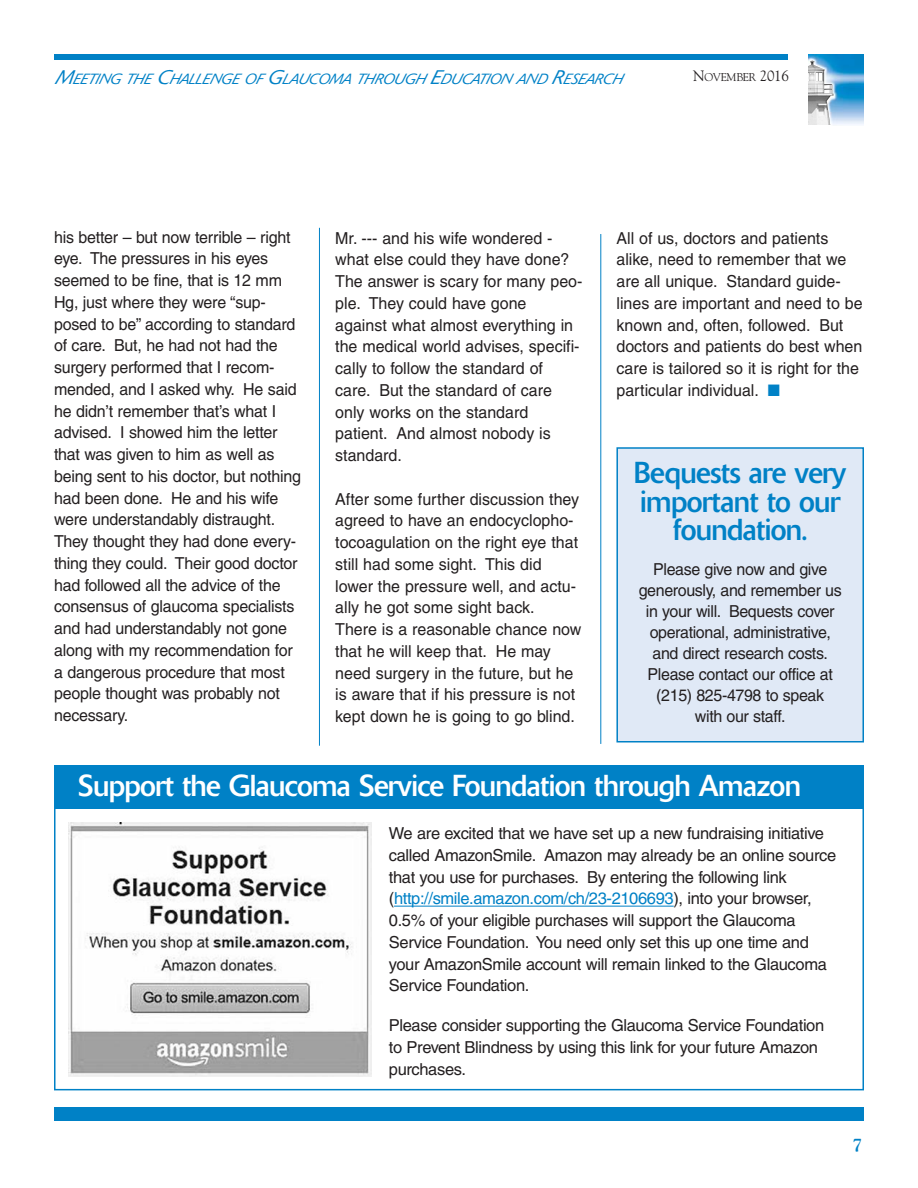
<style>
.page{position:relative;width:918px;height:1188px;background:#fff}
.page>*{position:absolute;margin:0;border:0;box-sizing:border-box;transform-origin:0 0}
.t1{font:30px "Delta";letter-spacing:-.025em;color:#fff}
.t2{font:30px/28.5px "Delta";letter-spacing:-.025em;color:#0081c6;text-align:center}
.t3{font:700 18px "Goudy";color:#0081c6}
.t4{font:16.5px/21.8px "Helvetica";letter-spacing:-.015em;color:#231f20}
.t5{font:italic 300 14.7px "Delta";letter-spacing:-.01em;color:#0081c6}
.t6{font:11.25px "Goudy";letter-spacing:-.025em;color:#231f20}
.s1{font-size:19.5px}
.s2{font-size:15px}
.s3{color:#0081c6}
</style>
<div class="page">
<hr style="left:319px;top:228px;width:1px;height:518px;background:#0081c6">
<hr style="left:600px;top:234px;width:1px;height:510px;background:#0081c6">
<div style="left:54px;top:54px;width:734px;height:6px;background:#0081c6"></div>
<img style="left:809px;top:54px;width:55px;height:71px">
<img style="left:809px;top:60px;width:26px;height:65px">
<div style="left:54px;top:1107px;width:810px;height:13px;background:#0081c6"></div>
<div style="left:68px;top:820px;width:310px;height:261px;background:linear-gradient(to right,#f8f8f8,#f8f8f8)"></div>
<img style="left:68px;top:822px;width:303px;height:254px">
<hr style="left:394px;top:906px;width:75px;height:1px;background:#0081c6">
<hr style="left:469px;top:906px;width:43px;height:1px;background:#0081c6">
<hr style="left:512px;top:906px;width:162px;height:1px;background:#0081c6">
<div style="left:54px;top:765px;width:810px;height:44px;background:#0081c6"></div>
<div style="left:617px;top:448px;width:246px;height:294px;background:#e0e9f6"></div>
<div style="left:616px;top:447px;width:248px;height:295px;border:2px solid #0081c6"></div>
<p class="t5" style="left:56px;top:74px;width:568px"><span class="s1">M</span>EETING THE <span class="s1">C</span>HALLENGE OF <span class="s1">G</span>LAUCOMA THROUGH <span class="s1">E</span>DUCATION AND <span class="s1">R</span>ESEARCH</p>
<p class="t6" style="left:693px;top:73px;width:97px"><span class="s2">N</span>OVEMBER <span class="s2">2016</span></p>
<p class="t4" style="left:54px;top:228px;width:249px">his better – but now terrible – right eye. The pressures in his eyes seemed to be fine, that is 12 mm<br>Hg, just where they were “sup&shy;posed to be” according to standard of care. But, he had not had the surgery performed that I recom&shy;mended, and I asked why. He said he didn’t remember that’s what I advised. I showed him the letter that was given to him as well as being sent to his doctor, but nothing had been done. He and his wife were understandably distraught.<br>They thought they had done every&shy;thing they could. Their good doctor had followed all the advice of the consensus of glaucoma specialists and had understandably not gone along with my recommendation for a dangerous procedure that most people thought was probably not necessary.</p>
<p class="t4" style="left:616px;top:228px;width:248px">All of us, doctors and patients alike, need to remember that we are all unique. Standard guide&shy;lines are important and need to be known and, often, followed. But doctors and patients do best when care is tailored so it is right for the particular individual. <span class="s3">■</span></p>
<p class="t4" style="left:335px;top:228px;width:249px">Mr. --- and his wife wondered - what else could they have done?<br>The answer is scary for many peo&shy;ple. They could have gone<br>against what almost everything in the medical world advises, specifi&shy;cally to follow the standard of care. But the standard of care only works on the standard patient. And almost nobody is standard.</p>
<p class="t4" style="left:335px;top:489px;width:248px">After some further discussion they agreed to have an endocyclopho&shy;tocoagulation on the right eye that still had some sight. This did lower the pressure well, and actu&shy;ally he got some sight back.<br>There is a reasonable chance now that he will keep that. He may need surgery in the future, but he is aware that if his pressure is not kept down he is going to go blind.</p>
<h1 class="t2" style="left:634px;top:461px;width:214px">Bequests are very important to our foundation.</h1>
<p class="t4" style="left:639px;top:560px;width:205px;line-height:21px;text-align:center">Please give now and give generously, and remember us in your will. Bequests cover operational, administrative, and direct research costs.<br>Please contact our office at (215) 825-4798 to speak<br>with our staff.</p>
<h1 class="t1" style="left:78px;top:775px;width:725px">Support the Glaucoma Service Foundation through Amazon</h1>
<p class="t4" style="left:389px;top:824px;width:449px">We are excited that we have set up a new fundraising initiative called AmazonSmile. Amazon may already be an online source that you use for purchases. By entering the following link (<span class="s3">http://smile.amazon.com/ch/23-2106693</span>), into your browser, 0.5% of your eligible purchases will support the Glaucoma Service Foundation. You need only set this up one time and your AmazonSmile account will remain linked to the Glaucoma Service Foundation.</p>
<p class="t4" style="left:389px;top:1016px;width:437px">Please consider supporting the Glaucoma Service Foundation to Prevent Blindness by using this link for your future Amazon purchases.</p>
<p class="t3" style="left:852px;top:1138px;width:12px">7</p>
</div>
